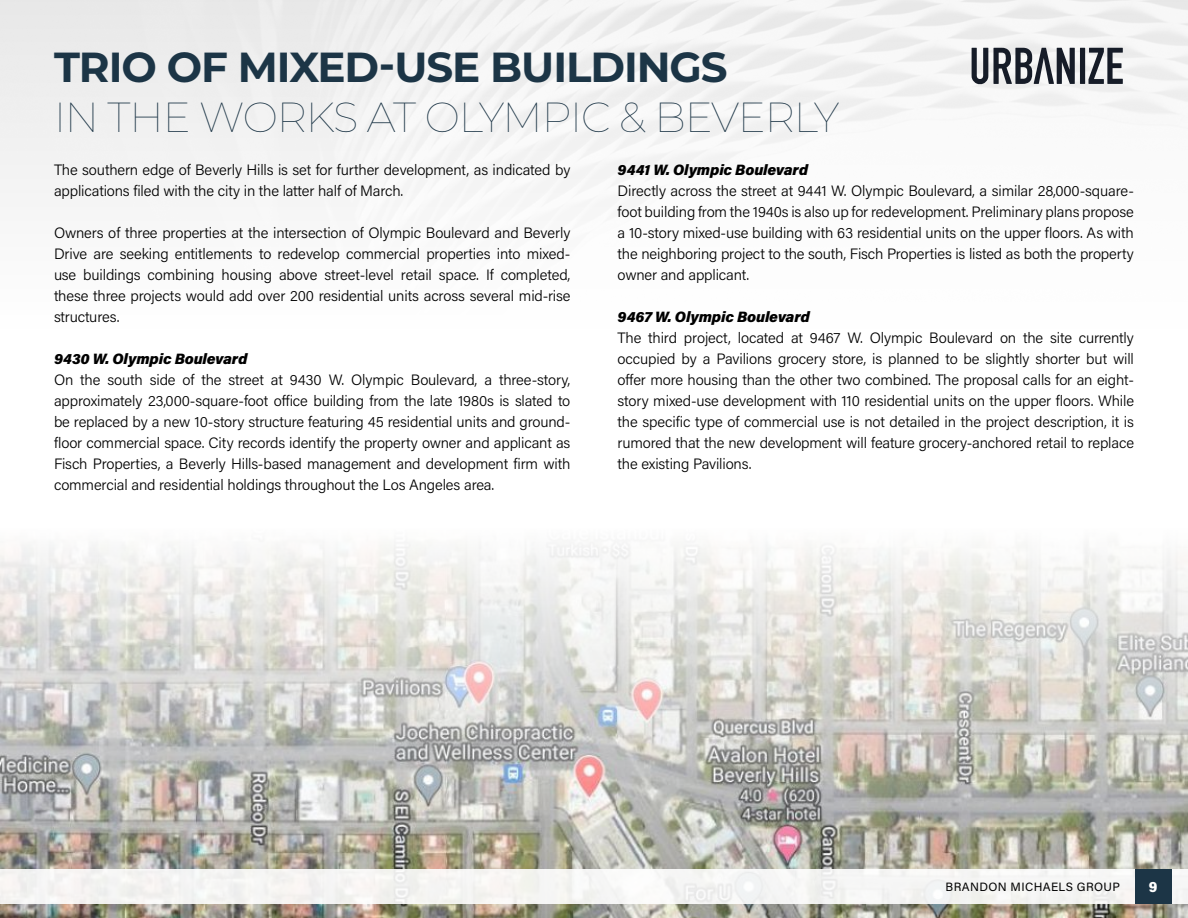
<style>
.page{position:relative;width:1188px;height:918px;background:#fff}
.page>*{position:absolute;margin:0;border:0;box-sizing:border-box;transform-origin:0 0}
.t1{font:100 42px "Montserrat";letter-spacing:-.025em;color:#1c3546}
.t2{font:700 42px "Montserrat";letter-spacing:-.025em;color:#1c3546}
.t3{font:300 15px/21px "Acumin Pro";letter-spacing:-.01em;color:#000;text-align:justify}
.t4{font:italic 900 15px "Acumin Pro";letter-spacing:-.01em;color:#000}
.t5{font:900 15px "Acumin Pro Semi Cond";color:#fff}
.t6{font:12px "Acumin Pro";letter-spacing:.03em;color:#000}
</style>
<div class="page">
<img style="left:0;top:542px;width:1188px;height:376px">
<svg style="left:972px;top:48px;width:103px;height:36px"></svg>
<div style="left:1080px;top:48px;width:5px;height:36px;background:#161c28"></div>
<svg style="left:1089px;top:48px;width:34px;height:36px"></svg>
<div style="left:0;top:869px;width:1188px;height:35px;background:#f5f5f4"></div>
<div style="left:1135px;top:869px;width:36px;height:35px;background:#1c3546"></div>
<h1 class="t2" style="left:54px;top:37px;width:675px">TRIO OF MIXED-USE BUILDINGS</h1>
<h1 class="t1" style="left:54px;top:89px;width:787px">IN THE WORKS AT OLYMPIC &amp; BEVERLY</h1>
<p class="t3" style="left:54px;top:159px;width:518px">The southern edge of Beverly Hills is set for further development, as indicated by applications filed with the city in the latter half of March.</p>
<p class="t3" style="left:54px;top:222px;width:518px">Owners of three properties at the intersection of Olympic Boulevard and Beverly Drive are seeking entitlements to redevelop commercial properties into mixed&shy;use buildings combining housing above street-level retail space. If completed, these three projects would add over 200 residential units across several mid-rise structures.</p>
<p class="t4" style="left:54px;top:348px;width:195px">9430 W. Olympic Boulevard</p>
<p class="t3" style="left:54px;top:369px;width:518px">On the south side of the street at 9430 W. Olympic Boulevard, a three-story, approximately 23,000-square-foot office building from the late 1980s is slated to be replaced by a new 10-story structure featuring 45 residential units and ground&shy;floor commercial space. City records identify the property owner and applicant as Fisch Properties, a Beverly Hills-based management and development firm with commercial and residential holdings throughout the Los Angeles area.</p>
<p class="t4" style="left:618px;top:159px;width:192px">9441 W. Olympic Boulevard</p>
<p class="t3" style="left:618px;top:180px;width:518px">Directly across the street at 9441 W. Olympic Boulevard, a similar 28,000-square&shy;foot building from the 1940s is also up for redevelopment. Preliminary plans propose a 10-story mixed-use building with 63 residential units on the upper floors. As with the neighboring project to the south, Fisch Properties is listed as both the property owner and applicant.</p>
<p class="t4" style="left:618px;top:306px;width:194px">9467 W. Olympic Boulevard</p>
<p class="t3" style="left:618px;top:327px;width:518px">The third project, located at 9467 W. Olympic Boulevard on the site currently occupied by a Pavilions grocery store, is planned to be slightly shorter but will offer more housing than the other two combined. The proposal calls for an eight&shy;story mixed-use development with 110 residential units on the upper floors. While the specific type of commercial use is not detailed in the project description, it is rumored that the new development will feature grocery-anchored retail to replace the existing Pavilions.</p>
<p class="t6" style="left:946px;top:878px;width:176px">BRANDON MICHAELS GROUP</p>
<p class="t5" style="left:1149px;top:876px;width:10px">9</p>
</div>
